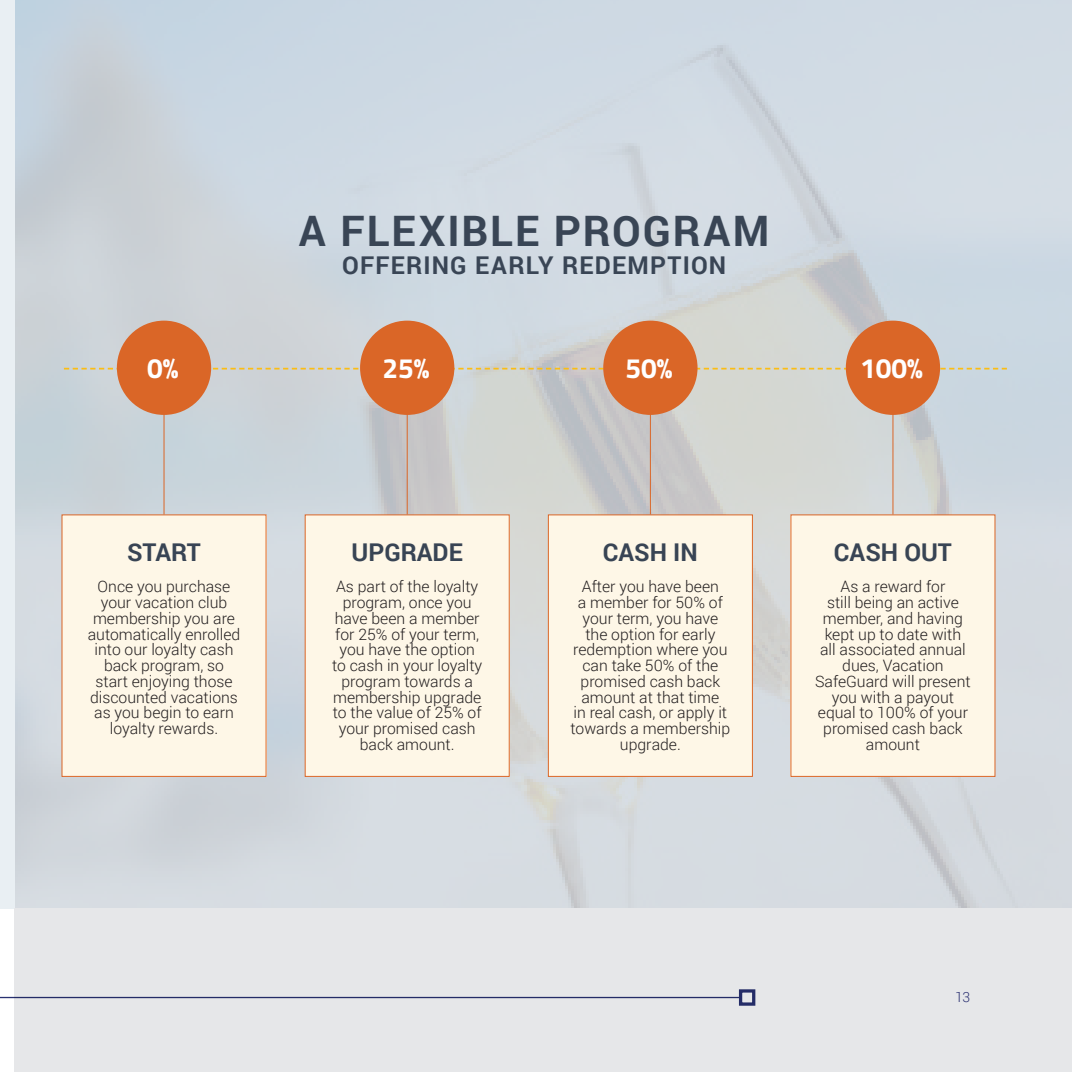
<style>
.page{position:relative;width:1072px;height:1072px;background:#fff}
.page>*{position:absolute;margin:0;border:0;box-sizing:border-box;transform-origin:0 0}
.t1{font:700 42px "Roboto";letter-spacing:.045em;color:#394555}
.t2{font:700 28px "Titillium";color:#fff}
.t3{font:700 24.5px "Roboto";color:#384454}
.t4{font:700 24.5px "Roboto";letter-spacing:.05em;color:#394555}
.t5{font:300 15.75px/15.8px "Roboto";color:#231f20;text-align:center}
.t6{font:300 14px "Roboto";color:#2a3071}
</style>
<div class="page">
<img style="left:15px;top:0;width:1056px;height:908px">
<div style="left:0;top:0;width:15px;height:908px;background:#e9eff3"></div>
<div style="left:15px;top:908px;width:1056px;height:163px;background:#e6e7e9"></div>
<hr style="left:892px;top:356px;width:1px;height:158px;background:#da6627">
<hr style="left:650px;top:356px;width:1px;height:158px;background:#da6627">
<hr style="left:164px;top:356px;width:1px;height:158px;background:#da6627">
<hr style="left:407px;top:356px;width:1px;height:158px;background:#da6627">
<svg style="left:64px;top:368px;width:942px;height:1px"></svg>
<div style="left:117px;top:320px;width:94px;height:95px;background:#da6627;border-radius:50%"></div>
<div style="left:360px;top:320px;width:94px;height:95px;background:#da6627;border-radius:50%"></div>
<div style="left:603px;top:320px;width:94px;height:95px;background:#da6627;border-radius:50%"></div>
<div style="left:845px;top:320px;width:95px;height:95px;background:#da6627;border-radius:50%"></div>
<div style="left:62px;top:515px;width:204px;height:261px;background:#fef7e7"></div>
<div style="left:305px;top:515px;width:204px;height:261px;background:#fef7e7"></div>
<div style="left:548px;top:515px;width:204px;height:261px;background:#fef7e7"></div>
<div style="left:548px;top:514px;width:205px;height:262px;border:1px solid #da6627"></div>
<div style="left:791px;top:515px;width:204px;height:261px;background:#fef7e7"></div>
<hr style="left:0;top:996px;width:740px;height:2px;background:#283171">
<div style="left:739px;top:989px;width:16px;height:16px;border:3px solid #283171"></div>
<h1 class="t1" style="left:299px;top:201px;width:472px">A FLEXIBLE PROGRAM</h1>
<h3 class="t4" style="left:342px;top:248px;width:385px">OFFERING EARLY REDEMPTION</h3>
<h2 class="t2" style="left:147px;top:347px;width:33px">0%</h2>
<h2 class="t2" style="left:382px;top:347px;width:49px">25%</h2>
<h2 class="t2" style="left:625px;top:347px;width:49px">50%</h2>
<h2 class="t2" style="left:860px;top:347px;width:64px">100%</h2>
<h3 class="t3" style="left:127px;top:535px;width:75px">START</h3>
<p class="t5" style="left:88px;top:578px;width:154px">Once you purchase your vacation club membership you are automatically enrolled into our loyalty cash back program, so start enjoying those discounted vacations as you begin to earn loyalty rewards.</p>
<h3 class="t3" style="left:351px;top:535px;width:113px">UPGRADE</h3>
<p class="t5" style="left:332px;top:578px;width:152px">As part of the loyalty program, once you have been a member for 25% of your term, you have the option to cash in your loyalty program towards a membership upgrade to the value of 25% of your promised cash back amount.</p>
<h3 class="t3" style="left:603px;top:535px;width:96px">CASH IN</h3>
<p class="t5" style="left:570px;top:578px;width:161px">After you have been<br>a member for 50% of your term, you have the option for early redemption where you can take 50% of the promised cash back amount at that time<br>in real cash, or apply it towards a membership upgrade.</p>
<h3 class="t3" style="left:834px;top:535px;width:119px">CASH OUT</h3>
<p class="t5" style="left:815px;top:578px;width:157px">As a reward for<br>still being an active member, and having kept up to date with all associated annual dues, Vacation<br>SafeGuard will present you with a payout equal to 100% of your promised cash back amount</p>
<p class="t6" style="left:955px;top:987px;width:17px">13</p>
</div>
